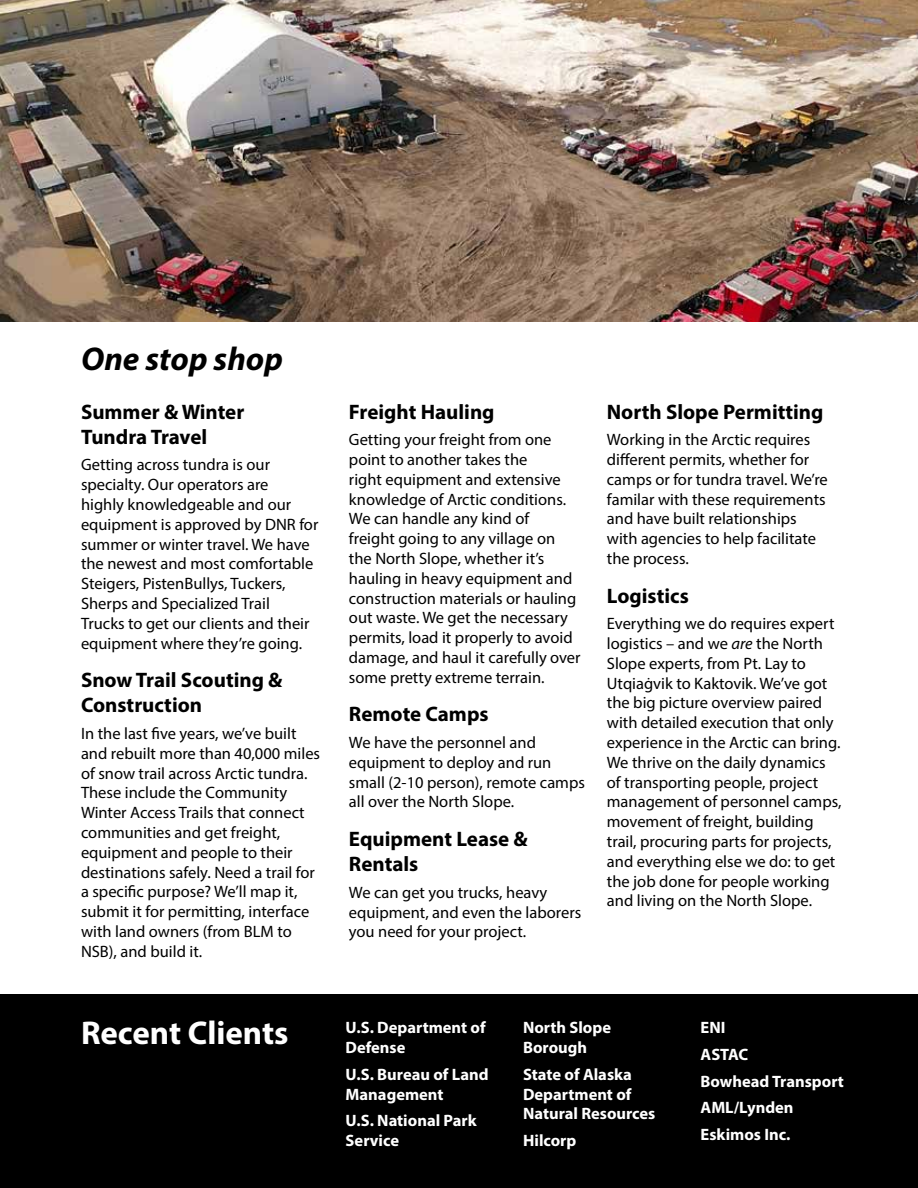
<style>
.page{position:relative;width:918px;height:1188px;background:#fff}
.page>*{position:absolute;margin:0;border:0;box-sizing:border-box;transform-origin:0 0}
.t1{font:700 33px "Myriad Pro";color:#fff}
.t2{font:italic 700 33px "Myriad Pro";color:#000}
.t3{font:700 21px/25.2px "Myriad Pro";color:#000}
.t4{font:16.5px/19.8px "Myriad Pro";color:#000}
.t5{font:700 16.5px/19.8px "Myriad Pro";color:#fff}
.s1{font-style:italic}
</style>
<div class="page">
<img style="left:0;top:0;width:918px;height:322px">
<div style="left:0;top:995px;width:918px;height:193px;background:#000"></div>
<h1 class="t2" style="left:81px;top:338px;width:203px">One stop shop</h1>
<p class="t3" style="left:81px;top:398px;width:165px">Summer &amp; Winter<br>Tundra Travel</p>
<p class="t4" style="left:81px;top:455px;width:239px">Getting across tundra is our specialty. Our operators are<br>highly knowledgeable and our equipment is approved by DNR for summer or winter travel. We have the newest and most comfortable<br>Steigers, PistenBullys, Tuckers,<br>Sherps and Specialized Trail<br>Trucks to get our clients and their equipment where they’re going.</p>
<p class="t3" style="left:81px;top:667px;width:203px">Snow Trail Scouting &amp;<br>Construction</p>
<p class="t4" style="left:81px;top:723px;width:241px">In the last five years, we’ve built and rebuilt more than 40,000 miles of snow trail across Arctic tundra.<br>These include the Community<br>Winter Access Trails that connect communities and get freight, equipment and people to their destinations safely. Need a trail for a specific purpose? We’ll map it, submit it for permitting, interface with land owners (from BLM to<br>NSB), and build it.</p>
<h1 class="t1" style="left:81px;top:1012px;width:209px">Recent Clients</h1>
<p class="t3" style="left:349px;top:398px;width:147px">Freight Hauling</p>
<p class="t4" style="left:349px;top:429px;width:233px">Getting your freight from one point to another takes the<br>right equipment and extensive knowledge of Arctic conditions.<br>We can handle any kind of<br>freight going to any village on the North Slope, whether it’s hauling in heavy equipment and construction materials or hauling out waste. We get the necessary permits, load it properly to avoid damage, and haul it carefully over some pretty extreme terrain.</p>
<p class="t3" style="left:349px;top:701px;width:141px">Remote Camps</p>
<p class="t4" style="left:349px;top:732px;width:238px">We have the personnel and equipment to deploy and run small (2-10 person), remote camps all over the North Slope.</p>
<p class="t3" style="left:349px;top:826px;width:180px">Equipment Lease &amp;<br>Rentals</p>
<p class="t4" style="left:349px;top:882px;width:234px">We can get you trucks, heavy equipment, and even the laborers you need for your project.</p>
<p class="t3" style="left:607px;top:398px;width:218px">North Slope Permitting</p>
<p class="t4" style="left:607px;top:429px;width:223px">Working in the Arctic requires different permits, whether for camps or for tundra travel. We’re familar with these requirements and have built relationships with agencies to help facilitate the process.</p>
<p class="t3" style="left:607px;top:582px;width:83px">Logistics</p>
<p class="t4" style="left:607px;top:613px;width:236px">Everything we do requires expert logistics – and we <span class="s1">are</span> the North<br>Slope experts, from Pt. Lay to<br>Utqiaġvik to Kaktovik. We’ve got the big picture overview paired with detailed execution that only experience in the Arctic can bring.<br>We thrive on the daily dynamics of transporting people, project management of personnel camps, movement of freight, building trail, procuring parts for projects, and everything else we do: to get the job done for people working and living on the North Slope.</p>
<p class="t5" style="left:346px;top:1017px;width:142px">U.S. Department of<br>Defense</p>
<p class="t5" style="left:346px;top:1064px;width:144px">U.S. Bureau of Land<br>Management</p>
<p class="t5" style="left:346px;top:1110px;width:133px">U.S. National Park<br>Service</p>
<p class="t5" style="left:523px;top:1017px;width:90px">North Slope<br>Borough</p>
<p class="t5" style="left:523px;top:1064px;width:134px">State of Alaska<br>Department of<br>Natural Resources</p>
<p class="t5" style="left:523px;top:1130px;width:55px">Hilcorp</p>
<p class="t5" style="left:701px;top:1014px;width:145px;line-height:26.5px">ENI<br>ASTAC<br>Bowhead Transport<br>AML/Lynden<br>Eskimos Inc.</p>
</div>
